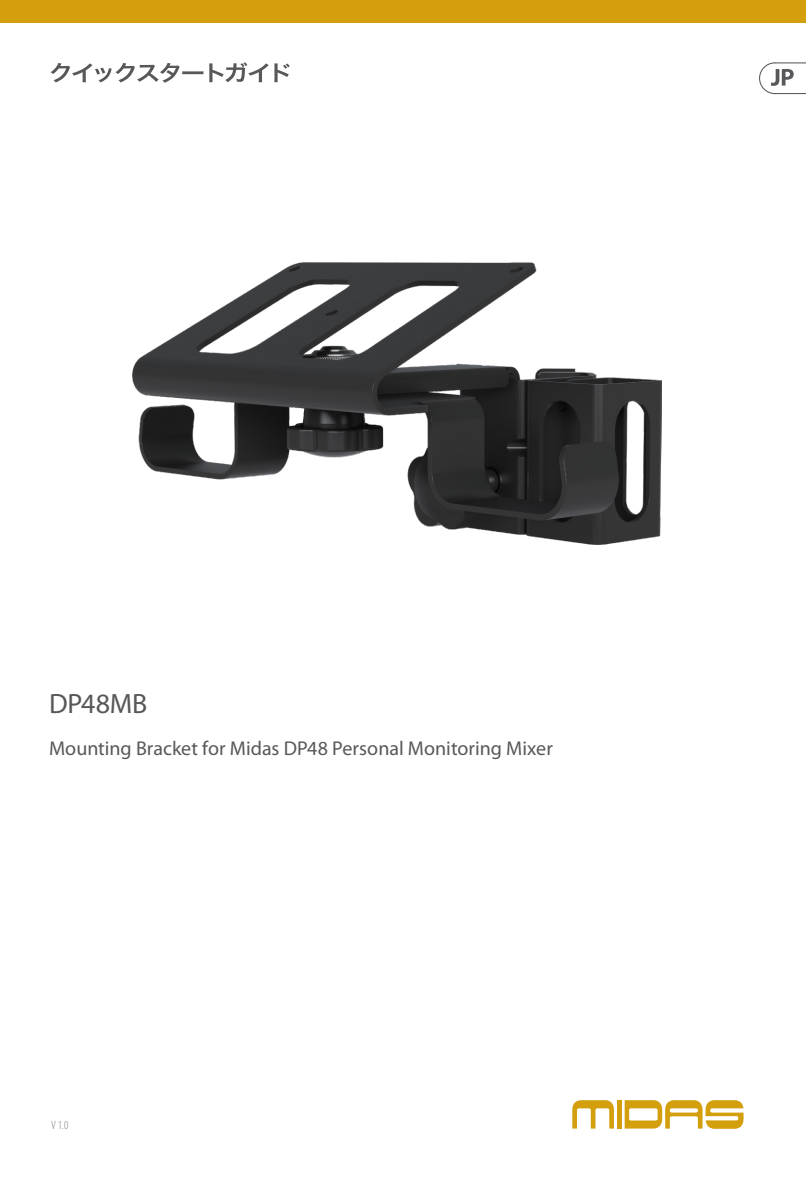
<style>
.page{position:relative;width:806px;height:1191px;background:#fff}
.page>*{position:absolute;margin:0;border:0;box-sizing:border-box;transform-origin:0 0}
.t1{font:28px "Myriad Pro";letter-spacing:-.005em;color:#57585a}
.t2{font:20px "Myriad Pro";color:#57585a}
.CVR_-_Item_Num{font:300 condensed 12px "Myriad Pro";color:#808285}
</style>
<div class="page">
<div style="left:0;top:0;width:805px;height:23px;background:#d49f0c"></div>
<svg style="left:572px;top:1100px;width:171px;height:28px"></svg>
<svg style="left:50px;top:62px;width:239px;height:21px"></svg>
<img style="left:133px;top:263px;width:527px;height:281px">
<svg style="left:759px;top:62px;width:46px;height:33px"></svg>
<h1 class="t1" style="left:49px;top:686px;width:100px">DP48MB</h1>
<p class="t2" style="left:49px;top:736px;width:505px">Mounting Bracket for Midas DP48 Personal Monitoring Mixer</p>
<p class="CVR_-_Item_Num" style="left:51px;top:1118px;width:19px">V 1.0</p>
</div>
